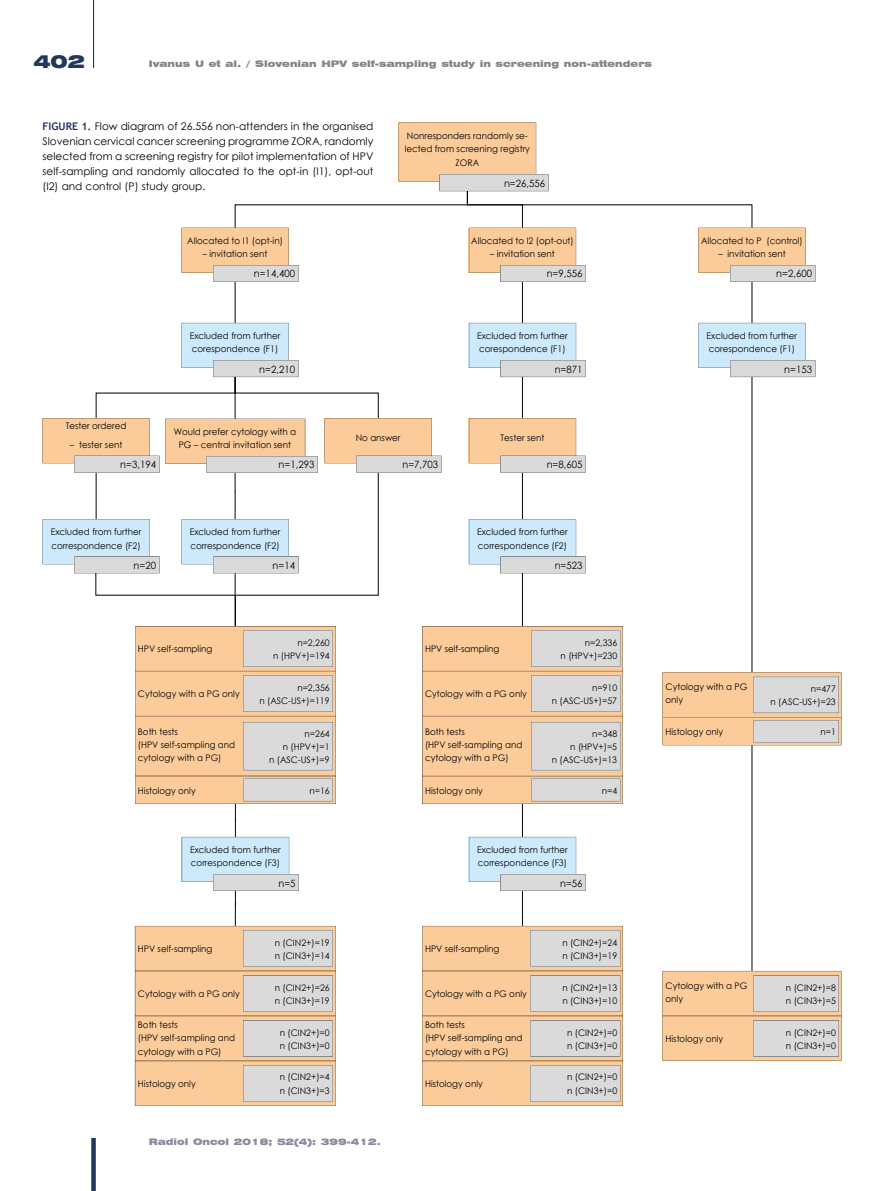
<style>
.page{position:relative;width:893px;height:1191px;background:#fff}
.page>*{position:absolute;margin:0;border:0;box-sizing:border-box;transform-origin:0 0}
.t1{font:900 expanded 18px "Swiss 721 BT";color:#21375c}
.t2{font:10.5px/15px "Century Gothic";color:#000;text-align:justify}
.t3{font:10.05px "Century Gothic";color:#000}
.t4{font:9px/13.2px "Century Gothic";color:#000}
.t5{font:900 expanded 9px "Swiss 721 BT";color:#828586}
.t6{font:900 expanded 9px "Swiss 721 BT";color:#8a89a1}
.s1{font-family:"Trebuchet MS";font-weight:700;color:#21375c}
</style>
<div class="page">
<div style="left:91px;top:1138px;width:5px;height:53px;background:#21375c"></div>
<hr style="left:93px;top:0;width:1px;height:68px;background:#21375c">
<hr style="left:752px;top:368px;width:1px;height:304px;background:#000">
<hr style="left:752px;top:273px;width:1px;height:50px;background:#000">
<hr style="left:522px;top:881px;width:1px;height:45px;background:#000">
<hr style="left:522px;top:273px;width:1px;height:50px;background:#000">
<hr style="left:235px;top:881px;width:1px;height:45px;background:#000">
<hr style="left:235px;top:273px;width:1px;height:50px;background:#000">
<svg style="left:182px;top:122px;width:633px;height:160px"></svg>
<svg style="left:698px;top:323px;width:117px;height:54px;background:#d2e5f1"></svg>
<svg style="left:663px;top:672px;width:178px;height:73px;background:#eacdb0"></svg>
<svg style="left:182px;top:837px;width:117px;height:54px;background:#d2e5f1"></svg>
<svg style="left:469px;top:837px;width:117px;height:54px;background:#d2e5f1"></svg>
<svg style="left:135px;top:926px;width:201px;height:180px;background:#e9cbad"></svg>
<svg style="left:422px;top:926px;width:201px;height:180px;background:#e8cbad"></svg>
<svg style="left:663px;top:971px;width:178px;height:90px;background:#e9ccaf"></svg>
<hr style="left:235px;top:804px;width:1px;height:33px;background:#000">
<hr style="left:522px;top:804px;width:1px;height:33px;background:#000">
<hr style="left:752px;top:745px;width:1px;height:226px;background:#000">
<svg style="left:43px;top:323px;width:580px;height:481px"></svg>
<h1 class="t1" style="left:33px;top:50px;width:53px">402</h1>
<p class="t5" style="left:149px;top:58px;width:505px">Ivanus U et al. / Slovenian HPV self-sampling study in screening non-attenders</p>
<p class="t2" style="left:43px;top:119px;width:332px"><span class="s1">FIGURE 1.</span> Flow diagram of 26.556 non-attenders in the organised Slovenian cervical cancer screening programme ZORA, randomly selected from a screening registry for pilot implementation of HPV self-sampling and randomly allocated to the opt-in (I1), opt-out (I2) and control (P) study group.</p>
<p class="t4" style="left:187px;top:234px;width:97px">Allocated to I1 (opt-in)</p>
<p class="t4" style="left:203px;top:247px;width:66px">– invitation sent</p>
<p class="t3" style="left:254px;top:267px;width:43px">n=14,400</p>
<p class="t4" style="left:190px;top:329px;width:92px">Excluded from further corespondence (F1)</p>
<p class="t3" style="left:259px;top:362px;width:37px">n=2,210</p>
<p class="t4" style="left:405px;top:129px;width:127px;text-align:center">Nonresponders randomly se&shy;lected from screening registry<br>ZORA</p>
<p class="t3" style="left:504px;top:176px;width:43px">n=26,556</p>
<p class="t4" style="left:471px;top:234px;width:104px">Allocated to I2 (opt-out)</p>
<p class="t4" style="left:490px;top:247px;width:66px">– invitation sent</p>
<p class="t3" style="left:547px;top:267px;width:37px">n=9,556</p>
<p class="t4" style="left:477px;top:329px;width:92px">Excluded from further corespondence (F1)</p>
<p class="t3" style="left:555px;top:362px;width:29px">n=871</p>
<p class="t4" style="left:66px;top:419px;width:62px">Tester ordered</p>
<p class="t4" style="left:70px;top:438px;width:54px">– tester sent</p>
<p class="t3" style="left:120px;top:457px;width:37px">n=3,194</p>
<p class="t4" style="left:174px;top:425px;width:124px;text-align:center">Would prefer cytology with a<br>PG – central invitation sent</p>
<p class="t3" style="left:279px;top:458px;width:37px">n=1,293</p>
<p class="t4" style="left:51px;top:525px;width:92px">Excluded from further correspondence (F2)</p>
<p class="t3" style="left:134px;top:558px;width:24px">n=20</p>
<p class="t4" style="left:190px;top:525px;width:92px">Excluded from further correspondence (F2)</p>
<p class="t3" style="left:273px;top:558px;width:24px">n=14</p>
<p class="t4" style="left:356px;top:431px;width:46px">No answer</p>
<p class="t3" style="left:402px;top:457px;width:37px">n=7,703</p>
<p class="t4" style="left:501px;top:431px;width:45px">Tester sent</p>
<p class="t3" style="left:547px;top:457px;width:37px">n=8,605</p>
<p class="t4" style="left:477px;top:525px;width:92px">Excluded from further correspondence (F2)</p>
<p class="t3" style="left:555px;top:558px;width:29px">n=523</p>
<p class="t4" style="left:701px;top:234px;width:103px">Allocated to P (control)</p>
<p class="t4" style="left:718px;top:247px;width:69px">– invitation sent</p>
<p class="t3" style="left:776px;top:267px;width:37px">n=2,600</p>
<p class="t4" style="left:707px;top:329px;width:92px">Excluded from further corespondence (F1)</p>
<p class="t3" style="left:784px;top:362px;width:29px">n=153</p>
<p class="t4" style="left:138px;top:642px;width:76px">HPV self-sampling</p>
<p class="t4" style="left:273px;top:635px;width:58px;text-align:right">n=2,260<br>n (HPV+)=194</p>
<p class="t4" style="left:138px;top:687px;width:103px">Cytology with a PG only</p>
<p class="t4" style="left:259px;top:681px;width:72px;text-align:right">n=2,356<br>n (ASC-US+)=119</p>
<p class="t4" style="left:138px;top:724px;width:99px">Both tests<br>(HPV self-sampling and cytology with a PG)</p>
<p class="t4" style="left:269px;top:726px;width:62px;text-align:right">n=264<br>n (HPV+)=1<br>n (ASC-US+)=9</p>
<p class="t4" style="left:138px;top:783px;width:59px">Histology only</p>
<p class="t4" style="left:309px;top:783px;width:22px">n=16</p>
<p class="t4" style="left:190px;top:843px;width:92px">Excluded from further correspondence (F3)</p>
<p class="t3" style="left:278px;top:876px;width:19px">n=5</p>
<p class="t4" style="left:138px;top:942px;width:76px">HPV self-sampling</p>
<p class="t4" style="left:275px;top:935px;width:56px">n (CIN2+)=19 n (CIN3+)=14</p>
<p class="t4" style="left:138px;top:987px;width:103px">Cytology with a PG only</p>
<p class="t4" style="left:275px;top:980px;width:56px">n (CIN2+)=26 n (CIN3+)=19</p>
<p class="t4" style="left:138px;top:1018px;width:99px">Both tests<br>(HPV self-sampling and cytology with a PG)</p>
<p class="t4" style="left:280px;top:1025px;width:52px">n (CIN2+)=0 n (CIN3+)=0</p>
<p class="t4" style="left:138px;top:1077px;width:59px">Histology only</p>
<p class="t4" style="left:280px;top:1070px;width:52px">n (CIN2+)=4 n (CIN3+)=3</p>
<p class="t6" style="left:149px;top:1136px;width:234px">Radiol Oncol 2018; 52(4): 399-412.</p>
<p class="t4" style="left:425px;top:642px;width:76px">HPV self-sampling</p>
<p class="t4" style="left:561px;top:635px;width:58px;text-align:right">n=2,336<br>n (HPV+)=230</p>
<p class="t4" style="left:425px;top:687px;width:103px">Cytology with a PG only</p>
<p class="t4" style="left:552px;top:681px;width:67px;text-align:right">n=910<br>n (ASC-US+)=57</p>
<p class="t4" style="left:425px;top:724px;width:99px">Both tests<br>(HPV self-sampling and cytology with a PG)</p>
<p class="t4" style="left:552px;top:726px;width:67px;text-align:right">n=348<br>n (HPV+)=5<br>n (ASC-US+)=13</p>
<p class="t4" style="left:425px;top:783px;width:59px">Histology only</p>
<p class="t4" style="left:602px;top:783px;width:17px">n=4</p>
<p class="t4" style="left:477px;top:843px;width:92px">Excluded from further correspondence (F3)</p>
<p class="t3" style="left:560px;top:876px;width:24px">n=56</p>
<p class="t4" style="left:425px;top:942px;width:76px">HPV self-sampling</p>
<p class="t4" style="left:562px;top:935px;width:56px">n (CIN2+)=24 n (CIN3+)=19</p>
<p class="t4" style="left:425px;top:987px;width:103px">Cytology with a PG only</p>
<p class="t4" style="left:562px;top:980px;width:56px">n (CIN2+)=13 n (CIN3+)=10</p>
<p class="t4" style="left:425px;top:1018px;width:99px">Both tests<br>(HPV self-sampling and cytology with a PG)</p>
<p class="t4" style="left:567px;top:1025px;width:52px">n (CIN2+)=0 n (CIN3+)=0</p>
<p class="t4" style="left:425px;top:1077px;width:59px">Histology only</p>
<p class="t4" style="left:567px;top:1070px;width:52px">n (CIN2+)=0 n (CIN3+)=0</p>
<p class="t4" style="left:666px;top:680px;width:83px">Cytology with a PG only</p>
<p class="t4" style="left:770px;top:682px;width:67px;text-align:right">n=477<br>n (ASC-US+)=23</p>
<p class="t4" style="left:666px;top:725px;width:59px">Histology only</p>
<p class="t4" style="left:820px;top:725px;width:17px">n=1</p>
<p class="t4" style="left:666px;top:978px;width:83px">Cytology with a PG only</p>
<p class="t4" style="left:786px;top:980px;width:52px">n (CIN2+)=8 n (CIN3+)=5</p>
<p class="t4" style="left:666px;top:1032px;width:59px">Histology only</p>
<p class="t4" style="left:786px;top:1025px;width:52px">n (CIN2+)=0 n (CIN3+)=0</p>
</div>
